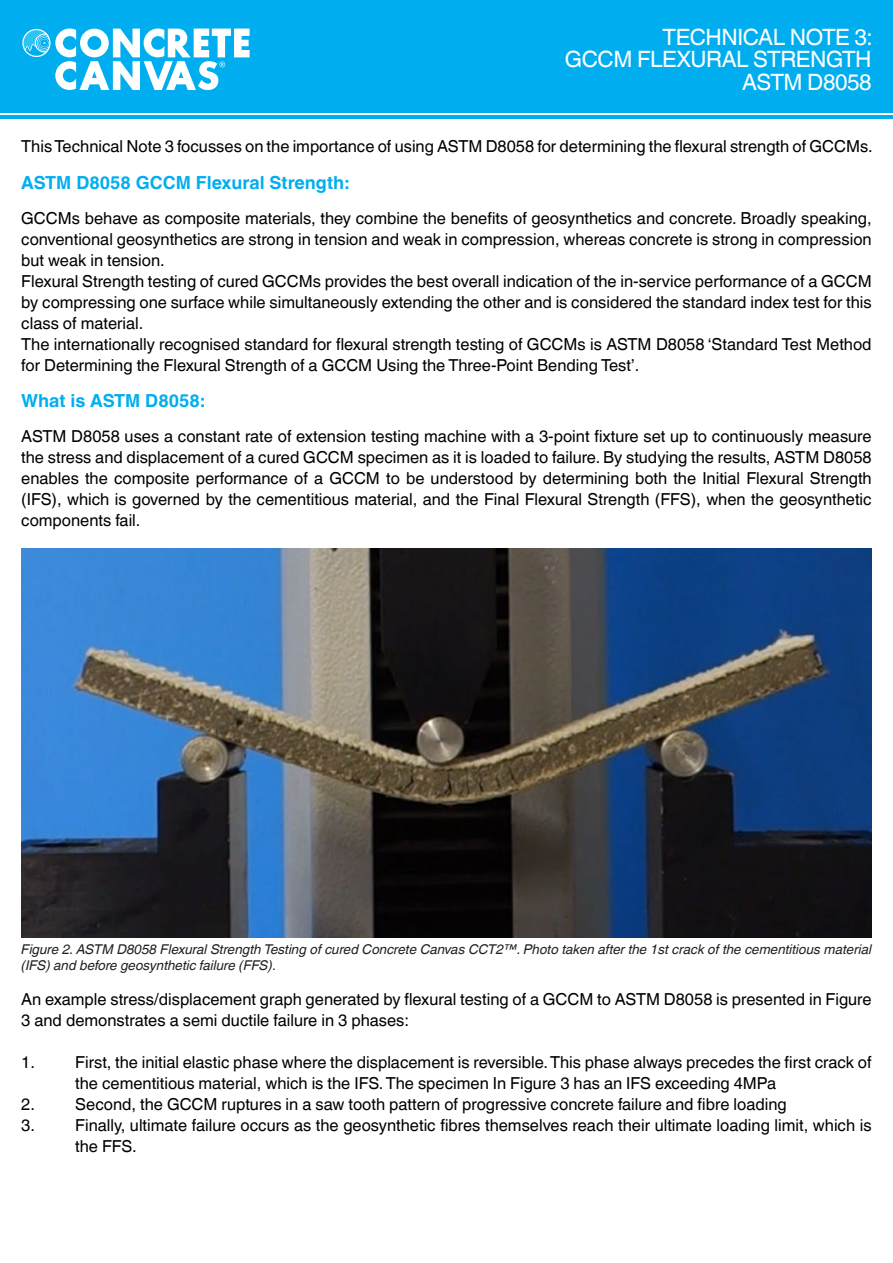
<style>
.page{position:relative;width:893px;height:1263px;background:#fff}
.page>*{position:absolute;margin:0;border:0;box-sizing:border-box;transform-origin:0 0}
.t1{font:22.5px "Helvetica World";letter-spacing:-.02em;color:#fff}
.t2{font:700 18px "Helvetica World";color:#00aeef}
.t3{font:16.5px/21px "Helvetica World";color:#000}
.t4{font:italic 13.5px/16.2px "Helvetica World";color:#231f20}
</style>
<div class="page">
<div style="left:0;top:0;width:893px;height:119px;background:#00aeef"></div>
<hr style="left:0;top:114px;width:893px;height:1px;background:#fff">
<svg style="left:22px;top:29px;width:228px;height:61px"></svg>
<img style="left:21px;top:549px;width:851px;height:388px">
<p class="t1" style="left:662px;top:24px;width:212px">TECHNICAL NOTE 3:</p>
<p class="t1" style="left:565px;top:46px;width:308px">GCCM FLEXURAL STRENGTH</p>
<p class="t1" style="left:742px;top:69px;width:131px">ASTM D8058</p>
<p class="t3" style="left:21px;top:136px;width:853px">This Technical Note 3 focusses on the importance of using ASTM D8058 for determining the flexural strength of GCCMs.</p>
<p class="t2" style="left:21px;top:172px;width:329px">ASTM D8058 GCCM Flexural Strength:</p>
<p class="t3" style="left:21px;top:207px;width:852px;text-align:justify">GCCMs behave as composite materials, they combine the benefits of geosynthetics and concrete. Broadly speaking, conventional geosynthetics are strong in tension and weak in compression, whereas concrete is strong in compression but weak in tension.</p>
<p class="t3" style="left:21px;top:270px;width:852px;text-align:justify">Flexural Strength testing of cured GCCMs provides the best overall indication of the in-service performance of a GCCM by compressing one surface while simultaneously extending the other and is considered the standard index test for this class of material.</p>
<p class="t3" style="left:21px;top:333px;width:852px">The internationally recognised standard for flexural strength testing of GCCMs is ASTM D8058 ‘Standard Test Method for Determining the Flexural Strength of a GCCM Using the Three-Point Bending Test’.</p>
<p class="t2" style="left:21px;top:390px;width:185px">What is ASTM D8058:</p>
<p class="t3" style="left:21px;top:426px;width:852px;text-align:justify">ASTM D8058 uses a constant rate of extension testing machine with a 3-point fixture set up to continuously measure the stress and displacement of a cured GCCM specimen as it is loaded to failure. By studying the results, ASTM D8058 enables the composite performance of a GCCM to be understood by determining both the Initial Flexural Strength (IFS), which is governed by the cementitious material, and the Final Flexural Strength (FFS), when the geosynthetic components fail.</p>
<p class="t4" style="left:21px;top:941px;width:852px">Figure 2. ASTM D8058 Flexural Strength Testing of cured Concrete Canvas CCT2™. Photo taken after the 1st crack of the cementitious material (IFS) and before geosynthetic failure (FFS).</p>
<p class="t3" style="left:21px;top:988px;width:852px">An example stress/displacement graph generated by flexural testing of a GCCM to ASTM D8058 is presented in Figure<br>3 and demonstrates a semi ductile failure in 3 phases:</p>
<p class="t3" style="left:21px;top:1051px;width:15px">1.</p>
<p class="t3" style="left:75px;top:1051px;width:798px">First, the initial elastic phase where the displacement is reversible. This phase always precedes the first crack of the cementitious material, which is the IFS. The specimen In Figure 3 has an IFS exceeding 4MPa</p>
<p class="t3" style="left:21px;top:1093px;width:15px">2.</p>
<p class="t3" style="left:75px;top:1093px;width:713px">Second, the GCCM ruptures in a saw tooth pattern of progressive concrete failure and fibre loading</p>
<p class="t3" style="left:21px;top:1114px;width:15px">3.</p>
<p class="t3" style="left:75px;top:1114px;width:798px">Finally, ultimate failure occurs as the geosynthetic fibres themselves reach their ultimate loading limit, which is the FFS.</p>
</div>
